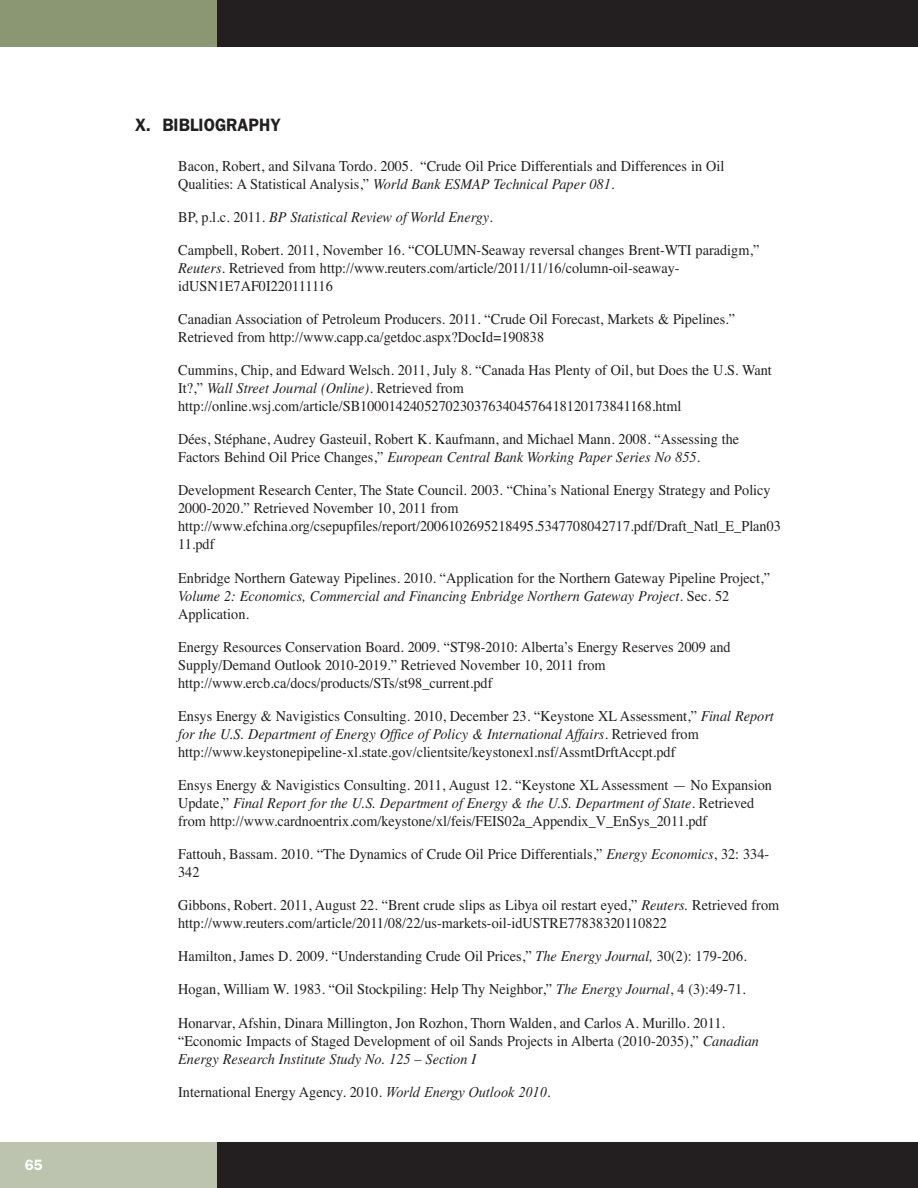
<style>
.page{position:relative;width:918px;height:1188px;background:#fff}
.page>*{position:absolute;margin:0;border:0;box-sizing:border-box;transform-origin:0 0}
.t1{font:600 18px "Franklin Gothic";color:#231f20;scale:.95 1}
.t2{font:15px/18px "Times";color:#231f20;scale:.95 1}
.t3{font:italic 15px "Times";color:#231f20;scale:.95 1}
.t4{font:600 15px "Franklin Gothic";color:#fff}
.s1{font-style:italic}
.s2{font-style:normal}
.s3{font-family:"Times New Roman";font-style:italic}
</style>
<div class="page">
<div style="left:217px;top:1143px;width:701px;height:45px;background:#231f20"></div>
<div style="left:217px;top:0;width:701px;height:47px;background:#231f20"></div>
<div style="left:0;top:1143px;width:217px;height:45px;background:#bcc3ae"></div>
<div style="left:0;top:0;width:217px;height:47px;background:#8a9772"></div>
<p class="t4" style="left:25px;top:1160px;width:19px">65</p>
<p class="t1" style="left:135px;top:119px;width:155px">X. BIBLIOGRAPHY</p>
<p class="t2" style="left:178px;top:158px;width:576px">Bacon, Robert, and Silvana Tordo. 2005. “Crude Oil Price Differentials and Differences in Oil<br>Qualities: A Statistical Analysis,” <span class="s1">World Bank ESMAP Technical Paper 081</span>.</p>
<p class="t3" style="left:178px;top:211px;width:333px"><span class="s2">BP, p.l.c. 2011.</span> BP Statistical Review of World Energy<span class="s2">.</span></p>
<p class="t2" style="left:178px;top:242px;width:613px">Campbell, Robert. 2011, November 16. “COLUMN-Seaway reversal changes Brent-WTI paradigm,”<br><span class="s1">Reuters</span>. Retrieved from http://www.reuters.com/article/2011/11/16/column-oil-seaway&shy;idUSN1E7AF0I220111116</p>
<p class="t2" style="left:178px;top:311px;width:588px">Canadian Association of Petroleum Producers. 2011. “Crude Oil Forecast, Markets &amp; Pipelines.”<br>Retrieved from http://www.capp.ca/getdoc.aspx?DocId=190838</p>
<p class="t2" style="left:178px;top:363px;width:626px">Cummins, Chip, and Edward Welsch. 2011, July 8. “Canada Has Plenty of Oil, but Does the U.S. Want<br>It?,” <span class="s1">Wall Street Journal (Online)</span>. Retrieved from http://online.wsj.com/article/SB10001424052702303763404576418120173841168.html</p>
<p class="t2" style="left:178px;top:432px;width:592px">Dées, Stéphane, Audrey Gasteuil, Robert K. Kaufmann, and Michael Mann. 2008. “Assessing the<br>Factors Behind Oil Price Changes,” <span class="s1">European Central Bank Working Paper Series No 855</span>.</p>
<p class="t2" style="left:178px;top:483px;width:636px">Development Research Center, The State Council. 2003. “China’s National Energy Strategy and Policy 2000-2020.” Retrieved November 10, 2011 from http://www.efchina.org/csepupfiles/report/2006102695218495.5347708042717.pdf/Draft_Natl_E_Plan03<br>11.pdf</p>
<p class="t2" style="left:178px;top:570px;width:625px">Enbridge Northern Gateway Pipelines. 2010. “Application for the Northern Gateway Pipeline Project,”<br><span class="s1">Volume 2: Economics, Commercial and Financing Enbridge Northern Gateway Project</span>. Sec. 52<br>Application.</p>
<p class="t2" style="left:178px;top:639px;width:583px">Energy Resources Conservation Board. 2009. “ST98-2010: Alberta’s Energy Reserves 2009 and<br>Supply/Demand Outlook 2010-2019.” Retrieved November 10, 2011 from http://www.ercb.ca/docs/products/STs/st98_current.pdf</p>
<p class="t2" style="left:178px;top:708px;width:629px">Ensys Energy &amp; Navigistics Consulting. 2010, December 23. “Keystone XL Assessment,” <span class="s1">Final Report for the U.S. Department of Energy Office of Policy &amp; International Affairs</span>. Retrieved from http://www.keystonepipeline-xl.state.gov/clientsite/keystonexl.nsf/AssmtDrftAccpt.pdf</p>
<p class="t2" style="left:178px;top:777px;width:627px">Ensys Energy &amp; Navigistics Consulting. 2011, August 12. “Keystone XL Assessment — No Expansion<br>Update,” <span class="s1">Final Report for the U.S. Department of Energy &amp; the U.S. Department of State</span>. Retrieved from http://www.cardnoentrix.com/keystone/xl/feis/FEIS02a_Appendix_V_EnSys_2011.pdf</p>
<p class="t2" style="left:178px;top:846px;width:624px">Fattouh, Bassam. 2010. “The Dynamics of Crude Oil Price Differentials,” <span class="s1">Energy Economics</span>, 32: 334-<br>342</p>
<p class="t2" style="left:178px;top:898px;width:634px">Gibbons, Robert. 2011, August 22. “Brent crude slips as Libya oil restart eyed,” <span class="s1">Reuters.</span> Retrieved from http://www.reuters.com/article/2011/08/22/us-markets-oil-idUSTRE77838320110822</p>
<p class="t2" style="left:178px;top:949px;width:600px">Hamilton, James D. 2009. “Understanding Crude Oil Prices,” <span class="s1">The Energy Journal,</span> 30(2): 179-206.</p>
<p class="t2" style="left:178px;top:982px;width:599px">Hogan, William W. 1983. “Oil Stockpiling: Help Thy Neighbor,” <span class="s1">The Energy Journal</span>, 4 (3):49-71.</p>
<p class="t2" style="left:178px;top:1015px;width:613px">Honarvar, Afshin, Dinara Millington, Jon Rozhon, Thorn Walden, and Carlos A. Murillo. 2011. “Economic Impacts of Staged Development of oil Sands Projects in Alberta (2010-2035),” <span class="s1">Canadian<br>Energy Research Institute Study No. 125 – Section I</span></p>
<p class="t2" style="left:178px;top:1084px;width:393px">International Energy Agency. 2010. <span class="s3">World Energy Outlook 2010</span>.</p>
</div>
